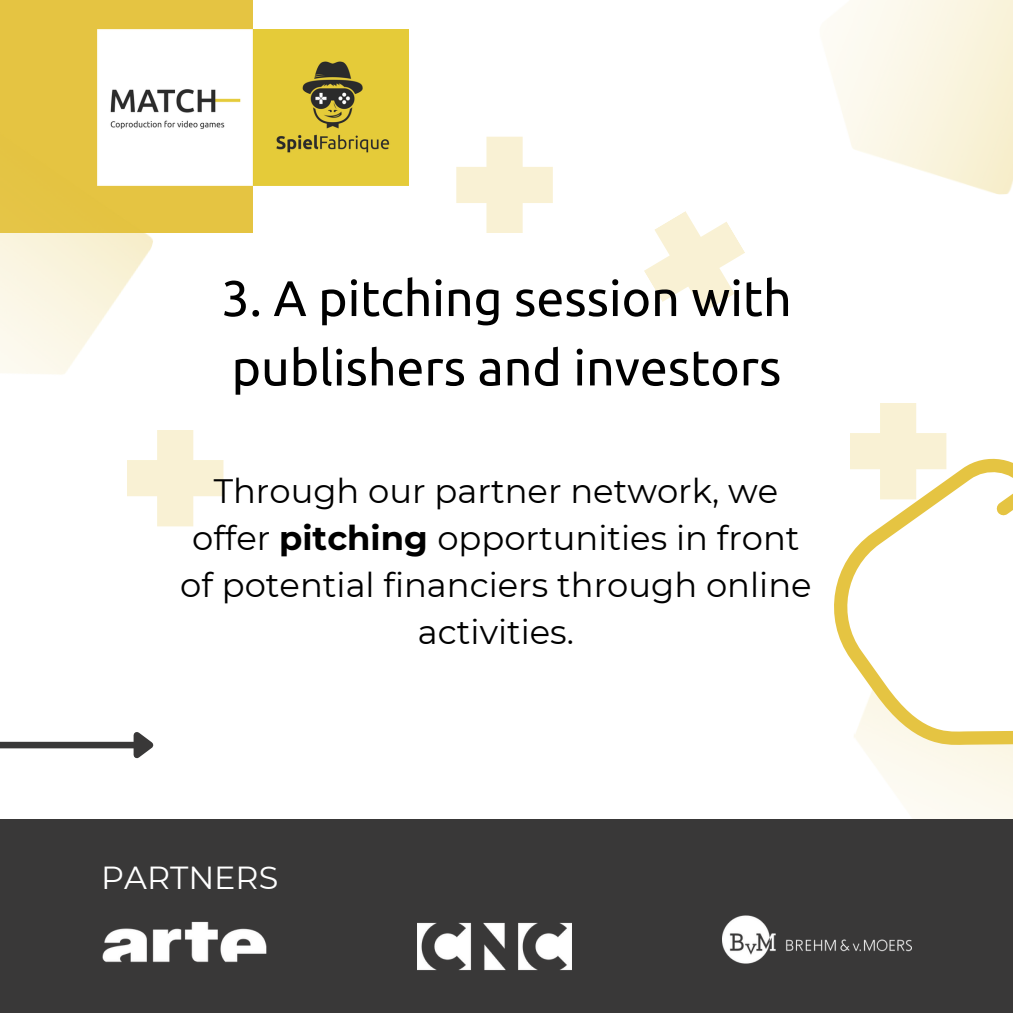
<style>
.page{position:relative;width:1013px;height:1013px;background:#fff}
.page>*{position:absolute;margin:0;border:0;box-sizing:border-box;transform-origin:0 0}
.t1{font:50px/69.4px "Ubuntu";color:#000}
.t2{font:33.75px/46.9px "Montserrat";color:#000;text-align:center}
.t3{font:31.88px "Montserrat";color:#fff}
.s1{font-weight:700}
</style>
<div class="page">
<div style="left:0;top:0;width:253px;height:233px;background:#e5c442"></div>
<div style="left:0;top:819px;width:1012px;height:193px;background:#393838"></div>
<img style="left:418px;top:922px;width:153px;height:49px">
<img style="left:102px;top:921px;width:165px;height:42px">
<img style="left:722px;top:915px;width:189px;height:49px">
<svg style="left:127px;top:430px;width:96px;height:96px"></svg>
<svg style="left:644px;top:211px;width:101px;height:101px"></svg>
<svg style="left:456px;top:137px;width:97px;height:96px"></svg>
<img style="left:0;top:108px;width:171px;height:267px">
<img style="left:98px;top:29px;width:310px;height:156px">
<div style="left:0;top:741px;width:135px;height:7px;background:#393838"></div>
<svg style="left:128px;top:732px;width:26px;height:27px"></svg>
<svg style="left:834px;top:403px;width:178px;height:416px"></svg>
<p class="t1" style="left:221px;top:263px;width:571px">3. A pitching session with publishers and investors</p>
<p class="t2" style="left:180px;top:468px;width:632px">Through our partner network, we offer <span class="s1">pitching</span> opportunities in front of potential financiers through online activities.</p>
<p class="t3" style="left:101px;top:858px;width:178px">PARTNERS</p>
</div>
